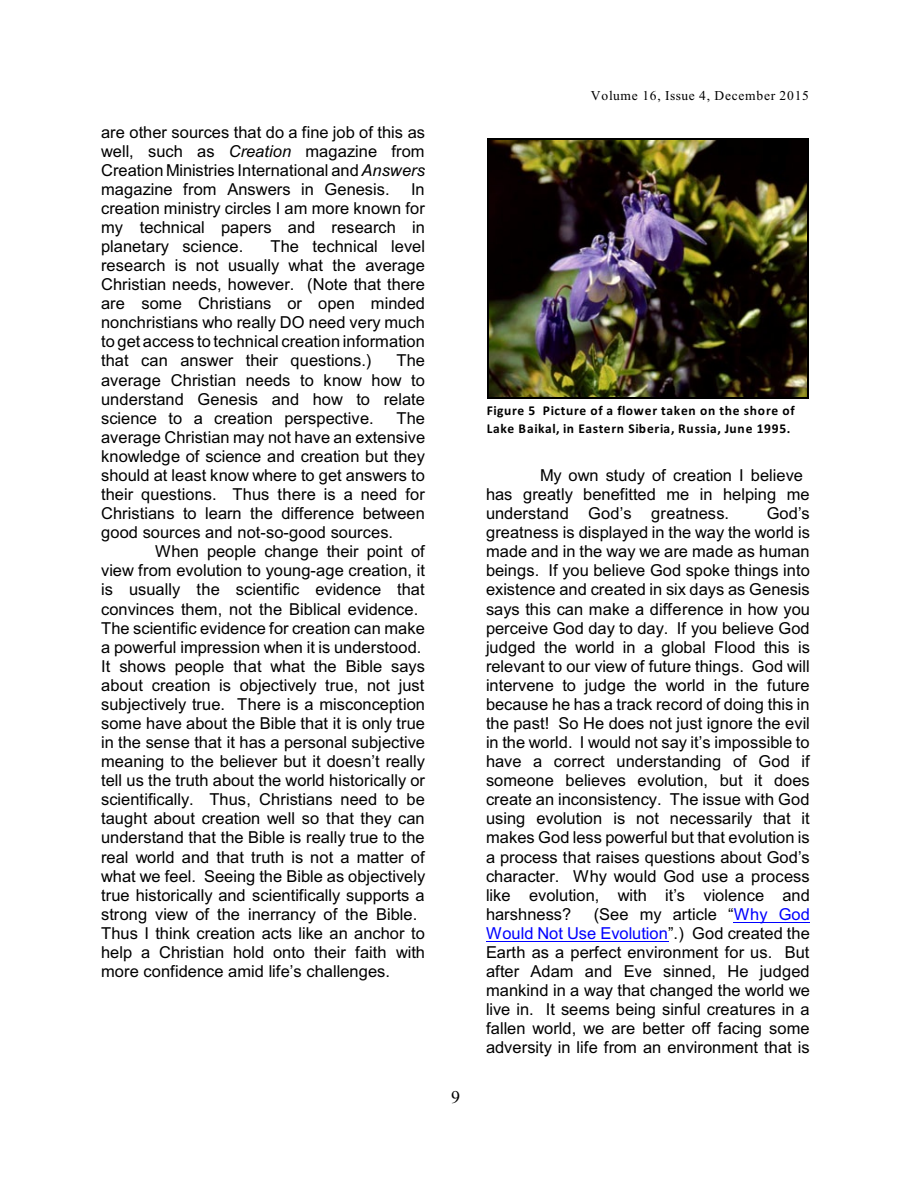
<style>
.page{position:relative;width:918px;height:1188px;background:#fff}
.page>*{position:absolute;margin:0;border:0;box-sizing:border-box;transform-origin:0 0}
.t1{font:18px "Times New Roman";color:#000}
.t2{font:16.5px/19px "Arial";color:#000;text-align:justify}
.t3{font:700 13.5px/18.1px "Calibri";letter-spacing:.045em;color:#000}
.t4{font:13.5px "Times New Roman";letter-spacing:.055em;color:#000}
.s1{font-style:italic}
.s2{color:#00f}
</style>
<div class="page">
<hr style="left:734px;top:922px;width:76px;height:1px;background:#00f">
<hr style="left:486px;top:941px;width:182px;height:1px;background:#00f">
<img style="left:488px;top:140px;width:319px;height:257px">
<hr style="left:487px;top:139px;width:1px;height:259px;background:#000">
<hr style="left:807px;top:139px;width:1px;height:259px;background:#000">
<hr style="left:487px;top:139px;width:321px;height:1px;background:#000">
<hr style="left:487px;top:397px;width:321px;height:2px;background:#000">
<p class="t2" style="left:101px;top:124px;width:325px">are other sources that do a fine job of this as well, such as <span class="s1">Creation</span> magazine from Creation Ministries International and <span class="s1">Answers </span>magazine from Answers in Genesis.</p>
<p class="t2" style="left:101px;top:181px;width:325px;text-indent:310px">In creation ministry circles I am more known for my technical papers and research in planetary science.</p>
<p class="t2" style="left:101px;top:238px;width:325px;text-indent:169px">The technical level research is not usually what the average Christian needs, however. (Note that there are some Christians or open minded nonchristians who really DO need very much to get access to technical creation information that can answer their questions.)</p>
<p class="t2" style="left:101px;top:353px;width:325px;text-indent:295px">The average Christian needs to know how to understand Genesis and how to relate science to a creation perspective.</p>
<p class="t2" style="left:101px;top:410px;width:325px;text-indent:295px">The average Christian may not have an extensive knowledge of science and creation but they should at least know where to get answers to their questions. Thus there is a need for Christians to learn the difference between good sources and not-so-good sources.</p>
<p class="t2" style="left:101px;top:543px;width:326px;text-align:left;text-indent:54px">When people change their point of view from evolution to young-age creation, it is usually the scientific evidence that convinces them, not the Biblical evidence.<br>The scientific evidence for creation can make a powerful impression when it is understood.<br>It shows people that what the Bible says about creation is objectively true, not just subjectively true. There is a misconception some have about the Bible that it is only true in the sense that it has a personal subjective meaning to the believer but it doesn’t really tell us the truth about the world historically or scientifically. Thus, Christians need to be taught about creation well so that they can understand that the Bible is really true to the real world and that truth is not a matter of what we feel. Seeing the Bible as objectively true historically and scientifically supports a strong view of the inerrancy of the Bible.<br>Thus I think creation acts like an anchor to help a Christian hold onto their faith with more confidence amid life’s challenges.</p>
<p class="t4" style="left:591px;top:91px;width:220px">Volume 16, Issue 4, December 2015</p>
<p class="t1" style="left:451px;top:1090px;width:10px">9</p>
<p class="t3" style="left:487px;top:403px;width:309px">Figure 5 Picture of a flower taken on the shore of<br>Lake Baikal, in Eastern Siberia, Russia, June 1995.</p>
<p class="t2" style="left:486px;top:467px;width:325px;text-align:left;text-indent:54px">My own study of creation I believe has greatly benefitted me in helping me understand God’s greatness.</p>
<p class="t2" style="left:486px;top:505px;width:325px;text-indent:281px">God’s greatness is displayed in the way the world is made and in the way we are made as human beings. If you believe God spoke things into existence and created in six days as Genesis says this can make a difference in how you perceive God day to day. If you believe God judged the world in a global Flood this is relevant to our view of future things. God will intervene to judge the world in the future because he has a track record of doing this in the past! So He does not just ignore the evil in the world. I would not say it’s impossible to have a correct understanding of God if someone believes evolution, but it does create an inconsistency. The issue with God using evolution is not necessarily that it makes God less powerful but that evolution is a process that raises questions about God’s character. Why would God use a process like evolution, with it’s violence and harshness?</p>
<p class="t2" style="left:486px;top:906px;width:325px;text-indent:108px">(See my article “<span class="s2">Why God Would Not Use Evolution</span>”.) God created the Earth as a perfect environment for us. But after Adam and Eve sinned, He judged mankind in a way that changed the world we live in. It seems being sinful creatures in a fallen world, we are better off facing some adversity in life from an environment that is</p>
</div>
